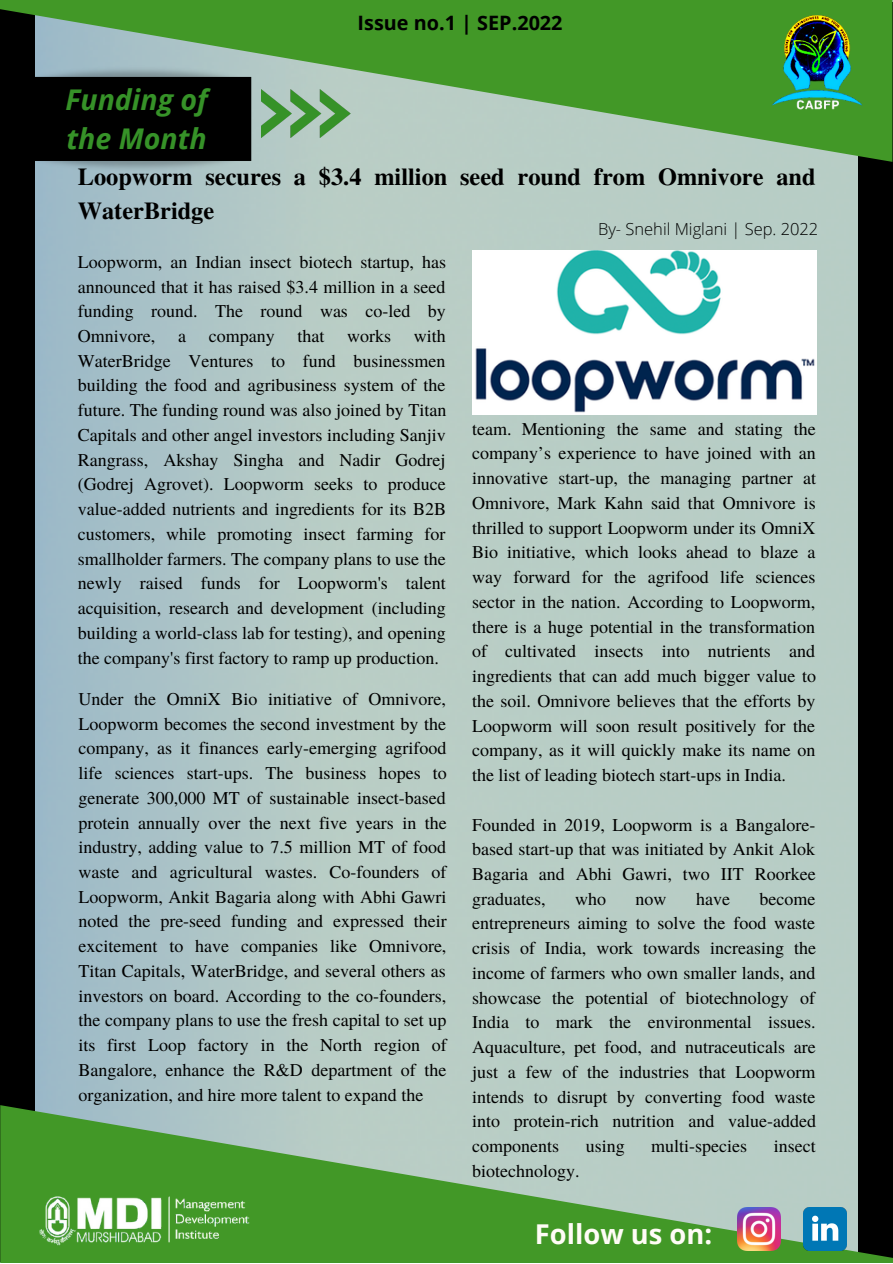
<style>
.page{position:relative;width:893px;height:1264px;background:#fff}
.page>*{position:absolute;margin:0;border:0;box-sizing:border-box;transform-origin:0 0}
.t1{font:italic 700 28.5px/39.3px "Open Sans";color:#369228}
.t2{font:700 27.3px "Open Sans";color:#fffcf6}
.t3{font:700 24.3px/33.8px "Te X Gyre Termes";color:#000}
.t4{font:700 19.8px "Open Sans";color:#000}
.t5{font:18px/24.8px "Te X Gyre Termes";color:#000;text-align:justify}
.t6{font:300 16.5px "Open Sans";color:#000}
</style>
<div class="page">
<div style="left:0;top:5px;width:35px;height:1256px;background:#000"></div>
<div style="left:857px;top:2px;width:35px;height:1260px;background:#000"></div>
<svg style="left:0;top:0;width:892px;height:162px;background:#68a45d"></svg>
<svg style="left:0;top:1105px;width:892px;height:157px;background:#77aa72"></svg>
<img style="left:475px;top:250px;width:340px;height:163px">
<img style="left:17px;top:55px;width:239px;height:127px">
<img style="left:261px;top:90px;width:89px;height:47px">
<img style="left:737px;top:1207px;width:43px;height:43px">
<img style="left:803px;top:1207px;width:43px;height:43px">
<img style="left:750px;top:0;width:130px;height:118px">
<img style="left:32px;top:1187px;width:219px;height:59px">
<h1 class="t1" style="left:65px;top:79px;width:144px">Funding of the Month</h1>
<p class="t4" style="left:357px;top:9px;width:206px">Issue no.1 | SEP.2022</p>
<h3 class="t3" style="left:78px;top:159px;width:739px">Loopworm secures a $3.4 million seed round from Omnivore and<br>WaterBridge</h3>
<p class="t6" style="left:598px;top:217px;width:222px">By- Snehil Miglani | Sep. 2022</p>
<p class="t5" style="left:78px;top:248px;width:370px">Loopworm, an Indian insect biotech startup, has announced that it has raised $3.4 million in a seed funding round. The round was co-led by Omnivore,</p>
<p class="t5" style="left:78px;top:322px;width:370px;text-indent:336px">with WaterBridge Ventures to fund businessmen building the food and agribusiness system of the future. The funding round was also joined by Titan Capitals and other angel investors including Sanjiv Rangrass, Akshay Singha and Nadir Godrej (Godrej Agrovet). Loopworm seeks to produce value-added nutrients and ingredients for its B2B customers, while promoting insect farming for smallholder farmers. The company plans to use the newly raised funds for Loopworm's talent acquisition, research and development (including building a world-class lab for testing), and opening the company's first factory to ramp up production.</p>
<p class="t5" style="left:178px;top:322px;width:9px">a</p>
<p class="t5" style="left:209px;top:322px;width:67px">company</p>
<p class="t5" style="left:297px;top:322px;width:28px">that</p>
<p class="t5" style="left:347px;top:322px;width:45px">works</p>
<p class="t5" style="left:78px;top:685px;width:370px">Under the OmniX Bio initiative of Omnivore, Loopworm becomes the second investment by the company, as it finances early-emerging agrifood life sciences start-ups. The business hopes to generate 300,000 MT of sustainable insect-based protein annually over the next five years in the industry, adding value to 7.5 million MT of food waste and agricultural wastes. Co-founders of Loopworm, Ankit Bagaria along with Abhi Gawri noted the pre-seed funding and expressed their excitement to have companies like Omnivore, Titan Capitals, WaterBridge, and several others as investors on board. According to the co-founders, the company plans to use the fresh capital to set up its first Loop factory in the North region of Bangalore, enhance the R&amp;D department of the organization, and hire more talent to expand the</p>
<p class="t5" style="left:472px;top:415px;width:345px">team. Mentioning the same and stating the company’s experience to have joined with an innovative start-up, the managing partner at Omnivore, Mark Kahn said that Omnivore is thrilled to support Loopworm under its OmniX Bio initiative, which looks ahead to blaze a way forward for the agrifood life sciences sector in the nation. According to Loopworm, there is a huge potential in the transformation of cultivated insects into nutrients and ingredients that can add much bigger value to the soil. Omnivore believes that the efforts by Loopworm will soon result positively for the company, as it will quickly make its name on the list of leading biotech start-ups in India.</p>
<p class="t5" style="left:472px;top:811px;width:345px">Founded in 2019, Loopworm is a Bangalore&shy;based start-up that was initiated by Ankit Alok Bagaria and Abhi Gawri, two IIT Roorkee graduates,</p>
<p class="t5" style="left:472px;top:885px;width:345px;text-indent:287px">become entrepreneurs aiming to solve the food waste crisis of India, work towards increasing the income of farmers who own smaller lands, and showcase the potential of biotechnology of India to mark the environmental issues.<br>Aquaculture, pet food, and nutraceuticals are just a few of the industries that Loopworm intends to disrupt by converting food waste into protein-rich nutrition and value-added components</p>
<p class="t5" style="left:575px;top:885px;width:32px">who</p>
<p class="t5" style="left:635px;top:885px;width:32px">now</p>
<p class="t5" style="left:696px;top:885px;width:35px">have</p>
<p class="t5" style="left:585px;top:1132px;width:40px">using</p>
<p class="t5" style="left:651px;top:1132px;width:97px">multi-species</p>
<p class="t5" style="left:773px;top:1132px;width:43px">insect</p>
<p class="t5" style="left:472px;top:1157px;width:109px">biotechnology.</p>
<h2 class="t2" style="left:535px;top:1214px;width:179px">Follow us on:</h2>
</div>
